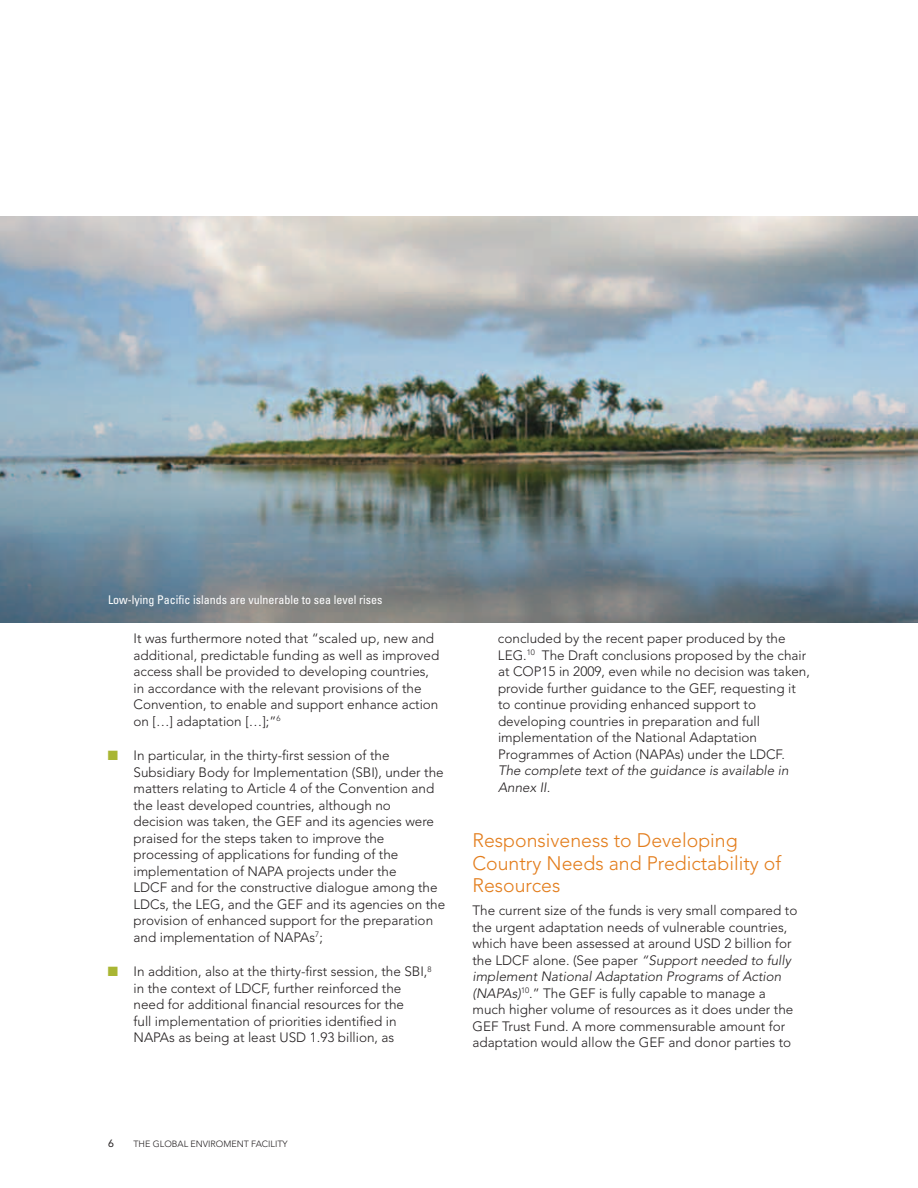
<style>
.page{position:relative;width:918px;height:1188px;background:#fff}
.page>*{position:absolute;margin:0;border:0;box-sizing:border-box;transform-origin:0 0}
.t1{font:300 19.5px/22.5px "Avenir LT Std";color:#e37d1c}
.t2{font:300 13.5px/16.5px "Avenir LT Std";color:#231f20}
.t3{font:italic 300 13.5px/16.5px "Avenir LT Std";color:#231f20}
.t4{font:condensed 12px "Univers";color:#fff}
.t5{font:10.5px "Avenir LT Std";color:#231f20}
.t6{font:300 9px "Avenir LT Std";color:#231f20}
.s1{color:#a9b633}
.s2{font-style:italic}
</style>
<div class="page">
<img style="left:0;top:216px;width:918px;height:406px">
<p class="t4" style="left:108px;top:592px;width:276px">Low-lying Pacific islands are vulnerable to sea level rises</p>
<p class="t2" style="left:134px;top:630px;width:307px">It was furthermore noted that “scaled up, new and additional, predictable funding as well as improved access shall be provided to developing countries, in accordance with the relevant provisions of the Convention, to enable and support enhance action on […] adaptation […];”<sup>6</sup></p>
<p class="t2" style="left:134px;top:747px;width:313px;text-indent:-26px"><span class="s1">■</span> In particular, in the thirty-first session of the Subsidiary Body for Implementation (SBI), under the matters relating to Article 4 of the Convention and the least developed countries, although no<br>decision was taken, the GEF and its agencies were praised for the steps taken to improve the processing of applications for funding of the implementation of NAPA projects under the<br>LDCF and for the constructive dialogue among the LDCs, the LEG, and the GEF and its agencies on the provision of enhanced support for the preparation and implementation of NAPAs<sup>7</sup>;</p>
<p class="t2" style="left:133px;top:963px;width:300px;text-indent:-25px"><span class="s1">■</span> In addition, also at the thirty-first session, the SBI,<sup>8 </sup>in the context of LDCF, further reinforced the need for additional financial resources for the<br>full implementation of priorities identified in NAPAs as being at least USD 1.93 billion, as</p>
<p class="t2" style="left:498px;top:630px;width:314px">concluded by the recent paper produced by the LEG.<sup>10</sup> The Draft conclusions proposed by the chair at COP15 in 2009, even while no decision was taken, provide further guidance to the GEF, requesting it to continue providing enhanced support to developing countries in preparation and full implementation of the National Adaptation Programmes of Action (NAPAs) under the LDCF.</p>
<p class="t3" style="left:498px;top:762px;width:292px">The complete text of the guidance is available in<br>Annex II.</p>
<h1 class="t1" style="left:472px;top:829px;width:310px">Responsiveness to Developing<br>Country Needs and Predictability of<br>Resources</h1>
<p class="t2" style="left:472px;top:902px;width:326px">The current size of the funds is very small compared to the urgent adaptation needs of vulnerable countries, which have been assessed at around USD 2 billion for the LDCF alone. (See paper <span class="s2">“Support needed to fully implement National Adaptation Programs of Action (NAPAs)</span><sup>10</sup>.” The GEF is fully capable to manage a much higher volume of resources as it does under the GEF Trust Fund. A more commensurable amount for adaptation would allow the GEF and donor parties to</p>
<p class="t5" style="left:108px;top:1138px;width:7px">6</p>
<p class="t6" style="left:134px;top:1139px;width:156px">THE GLOBAL ENVIROMENT FACILITY</p>
</div>
